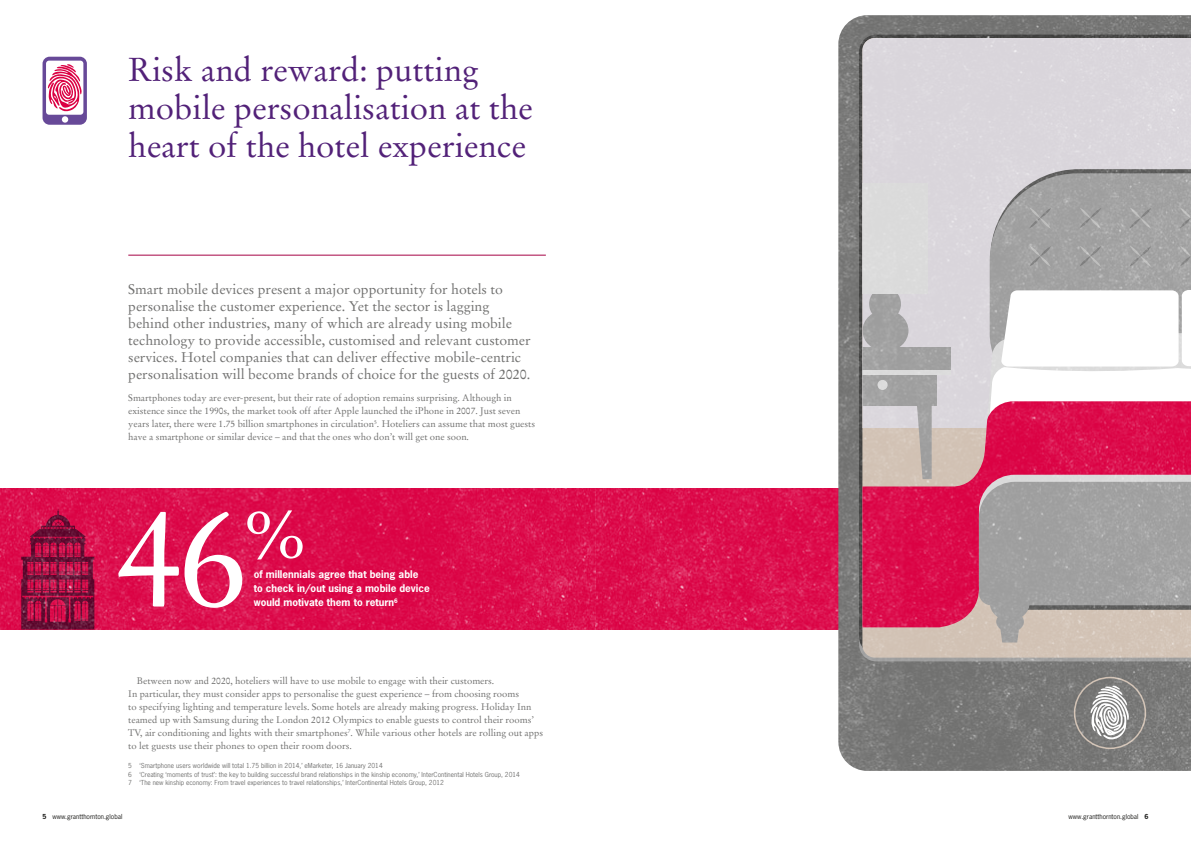
<style>
.page{position:relative;width:1191px;height:842px;background:#fff}
.page>*{position:absolute;margin:0;border:0;box-sizing:border-box;transform-origin:0 0}
.t1{font:140px "Stempel Garamond";color:#fff}
.t2{font:33px/38px "Stempel Garamond";color:#522178}
.t3{font:14px/17px "Stempel Garamond";color:#70706f}
.t4{font:700 10px/14px "News Gothic Std";color:#fff}
.t5{font:9.5px/13px "Stempel Garamond";color:#70706f}
.t6{font:6.5px/8.5px "News Gothic Std";color:#70706f}
.t7{font:6.5px "News Gothic Std";color:#1d1d1b}
.s1{font-weight:700}
</style>
<div class="page">
<img style="left:0;top:15px;width:1191px;height:756px">
<svg style="left:43px;top:57px;width:44px;height:68px"></svg>
<hr style="left:128px;top:255px;width:418px;height:1px;background:#a50344">
<h2 class="t2" style="left:128px;top:51px;width:406px">Risk and reward: putting mobile personalisation at the heart of the hotel experience</h2>
<p class="t3" style="left:128px;top:280px;width:404px">Smart mobile devices present a major opportunity for hotels to personalise the customer experience. Yet the sector is lagging behind other industries, many of which are already using mobile technology to provide accessible, customised and relevant customer services. Hotel companies that can deliver effective mobile-centric personalisation will become brands of choice for the guests of 2020.</p>
<p class="t5" style="left:128px;top:391px;width:408px">Smartphones today are ever-present, but their rate of adoption remains surprising. Although in existence since the 1990s, the market took off after Apple launched the iPhone in 2007. Just seven years later, there were 1.75 billion smartphones in circulation<sup>5</sup>. Hoteliers can assume that most guests have a smartphone or similar device – and that the ones who don’t will get one soon.</p>
<h1 class="t1" style="left:115px;top:474px;width:196px">46<sup>%</sup></h1>
<p class="t4" style="left:254px;top:567px;width:177px">of millennials agree that being able to check in/out using a mobile device would motivate them to return<sup>6</sup></p>
<p class="t5" style="left:128px;top:674px;width:416px;text-indent:9px">Between now and 2020, hoteliers will have to use mobile to engage with their customers.<br>In particular, they must consider apps to personalise the guest experience – from choosing rooms<br>to specifying lighting and temperature levels. Some hotels are already making progress. Holiday Inn teamed up with Samsung during the London 2012 Olympics to enable guests to control their rooms’ TV, air conditioning and lights with their smartphones<sup>7</sup>. While various other hotels are rolling out apps to let guests use their phones to open their room doors.</p>
<p class="t6" style="left:128px;top:761px;width:393px">5 ‘Smartphone users worldwide will total 1.75 billion in 2014,’ eMarketer, 16 January 2014<br>6 ‘Creating ‘moments of trust’: the key to building successful brand relationships in the kinship economy,’ InterContinental Hotels Group, 2014<br>7 ‘The new kinship economy: From travel experiences to travel relationships,’ InterContinental Hotels Group, 2012</p>
<p class="t7" style="left:43px;top:812px;width:81px"><span class="s1">5</span> www.grantthornton.global</p>
<p class="t7" style="left:1068px;top:812px;width:81px">www.grantthornton.global <span class="s1">6</span></p>
</div>
